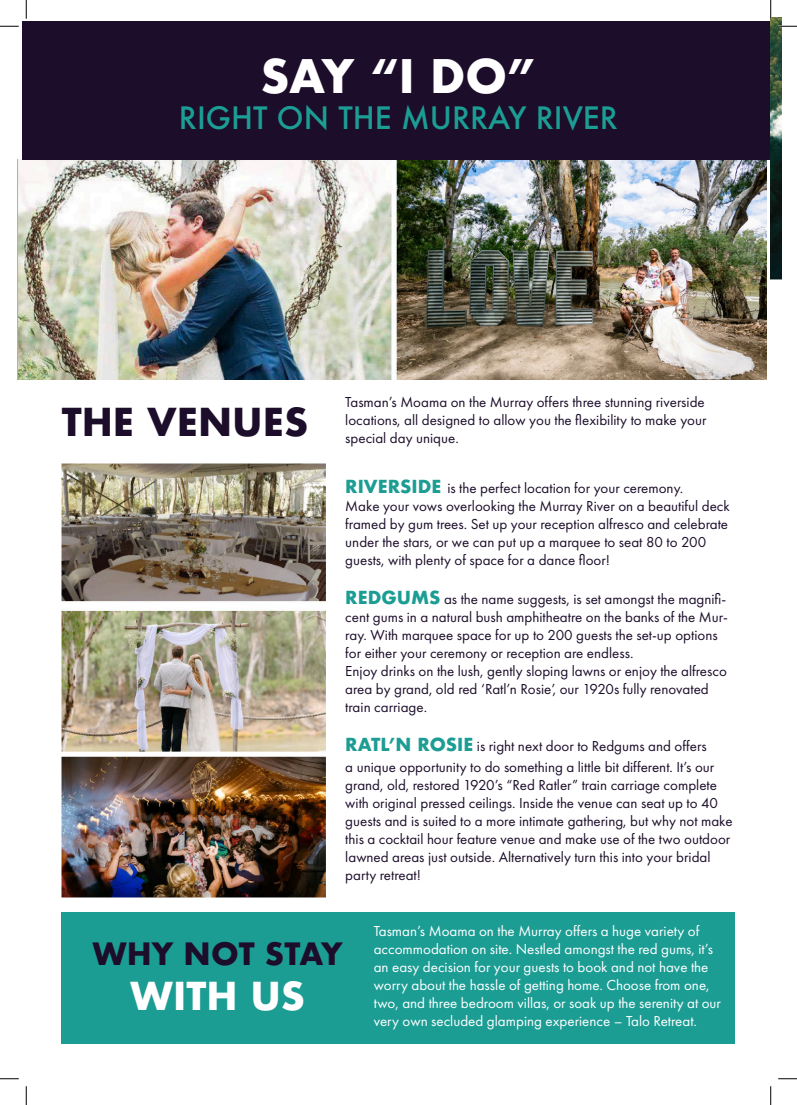
<style>
.page{position:relative;width:797px;height:1105px;background:#fff}
.page>*{position:absolute;margin:0;border:0;box-sizing:border-box;transform-origin:0 0}
.t1{font:700 45px "Futura";color:#fff}
.t2{font:700 37.5px "Futura";color:#1c0d2a}
.t3{font:700 37.5px "Futura";color:#fff}
.t4{font:500 30px "Futura";color:#1c9d94}
.t5{font:700 30px "Futura";color:#1c0d2a}
.t6{font:15px/18px "Futura PT";color:#1c0d2a}
.t7{font:15px/18px "Futura PT";color:#fff}
.s1{font-family:"Futura";font-weight:700;font-size:17.5px;color:#1c9d94}
</style>
<div class="page">
<img style="left:17px;top:159px;width:749px;height:221px">
<div style="left:23px;top:22px;width:747px;height:138px;background:#1c0d2a"></div>
<img style="left:770px;top:17px;width:11px;height:263px">
<div style="left:62px;top:912px;width:673px;height:131px;background:#1c9d94"></div>
<img style="left:62px;top:463px;width:264px;height:435px">
<svg style="left:0;top:25px;width:19px;height:2px"></svg>
<svg style="left:778px;top:25px;width:19px;height:2px"></svg>
<svg style="left:0;top:1078px;width:19px;height:1px"></svg>
<svg style="left:778px;top:1078px;width:19px;height:1px"></svg>
<svg style="left:25px;top:0;width:2px;height:19px"></svg>
<svg style="left:25px;top:1086px;width:2px;height:19px"></svg>
<svg style="left:770px;top:0;width:1px;height:19px"></svg>
<svg style="left:770px;top:1086px;width:1px;height:19px"></svg>
<p class="t1" style="left:260px;top:44px;width:277px">SAY “I DO”</p>
<p class="t4" style="left:179px;top:97px;width:440px">RIGHT ON THE MURRAY RIVER</p>
<p class="t2" style="left:62px;top:395px;width:248px">THE VENUES</p>
<p class="t6" style="left:345px;top:393px;width:363px;text-align:justify">Tasman’s Moama on the Murray offers three stunning riverside locations, all designed to allow you the flexibility to make your special day unique.</p>
<p class="t6" style="left:345px;top:479px;width:339px"><span class="s1">RIVERSIDE</span> is the perfect location for your ceremony.</p>
<p class="t6" style="left:345px;top:497px;width:386px">Make your vows overlooking the Murray River on a beautiful deck framed by gum trees. Set up your reception alfresco and celebrate under the stars, or we can put up a marquee to seat 80 to 200 guests, with plenty of space for a dance floor!</p>
<p class="t6" style="left:345px;top:590px;width:384px"><span class="s1">REDGUMS</span> as the name suggests, is set amongst the magnifi&shy;cent gums in a natural bush amphitheatre on the banks of the Mur&shy;ray. With marquee space for up to 200 guests the set-up options for either your ceremony or reception are endless.</p>
<p class="t6" style="left:345px;top:662px;width:383px">Enjoy drinks on the lush, gently sloping lawns or enjoy the alfresco area by grand, old red ‘Ratl’n Rosie’, our 1920s fully renovated train carriage.</p>
<p class="t6" style="left:345px;top:735px;width:370px;line-height:21px"><span class="s1">RATL’N ROSIE</span> is right next door to Redgums and offers a unique opportunity to do something a little bit different. It’s our</p>
<p class="t6" style="left:345px;top:776px;width:389px">grand, old, restored 1920’s “Red Ratler” train carriage complete with original pressed ceilings. Inside the venue can seat up to 40 guests and is suited to a more intimate gathering, but why not make this a cocktail hour feature venue and make use of the two outdoor lawned areas just outside. Alternatively turn this into your bridal party retreat!</p>
<p class="t5" style="left:92px;top:932px;width:252px">WHY NOT STAY</p>
<p class="t3" style="left:130px;top:969px;width:176px">WITH US</p>
<p class="t7" style="left:373px;top:922px;width:349px">Tasman’s Moama on the Murray offers a huge variety of accommodation on site. Nestled amongst the red gums, it’s an easy decision for your guests to book and not have the worry about the hassle of getting home. Choose from one, two, and three bedroom villas, or soak up the serenity at our very own secluded glamping experience – Talo Retreat.</p>
</div>
